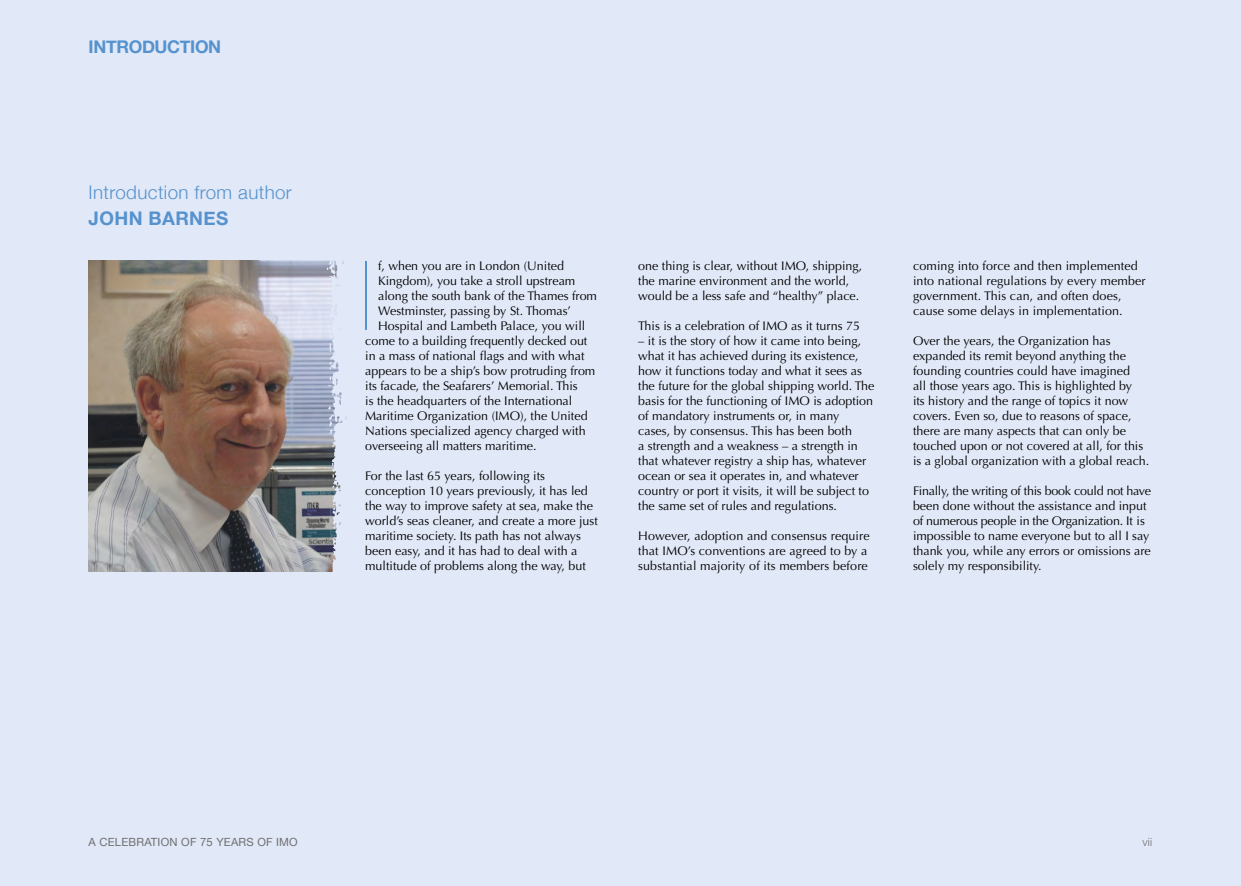
<style>
.page{position:relative;width:1241px;height:886px;background:#fff}
.page>*{position:absolute;margin:0;border:0;box-sizing:border-box;transform-origin:0 0}
.t1{font:200 96.5px "Helvetica Neue";color:#5592ce}
.t2{font:300 18.75px "Helvetica Neue";letter-spacing:.02em;color:#5592ce}
.t3{font:700 18.75px "Helvetica Neue";letter-spacing:.02em;color:#5592ce}
.t4{font:700 17.5px "Helvetica Neue";letter-spacing:-.02em;color:#5592ce}
.t5{font:12.5px/15px "Optima";color:#000}
.t6{font:11.25px "Helvetica Neue";letter-spacing:.02em;color:#706f6f}
.t7{font:300 11.25px "Helvetica Neue";color:#706f6f}
</style>
<div class="page">
<div style="left:0;top:0;width:1240px;height:886px;background:#e1e8f7"></div>
<img style="left:89px;top:260px;width:239px;height:311px">
<svg style="left:328px;top:261px;width:19px;height:311px"></svg>
<svg style="left:329px;top:334px;width:4px;height:18px"></svg>
<svg style="left:328px;top:406px;width:5px;height:28px"></svg>
<svg style="left:326px;top:260px;width:9px;height:14px"></svg>
<svg style="left:328px;top:376px;width:3px;height:10px"></svg>
<h3 class="t4" style="left:89px;top:33px;width:134px">INTRODUCTION</h3>
<h2 class="t2" style="left:89px;top:177px;width:205px">Introduction from author</h2>
<h2 class="t3" style="left:89px;top:203px;width:141px">JOHN BARNES</h2>
<h1 class="t1" style="left:360px;top:221px;width:14px">I</h1>
<p class="t5" style="left:378px;top:258px;width:187px">f, when you are in London (United</p>
<p class="t5" style="left:378px;top:273px;width:199px">Kingdom), you take a stroll upstream</p>
<p class="t5" style="left:378px;top:288px;width:220px">along the south bank of the Thames from</p>
<p class="t5" style="left:378px;top:303px;width:194px">Westminster, passing by St. Thomas’</p>
<p class="t5" style="left:378px;top:318px;width:209px">Hospital and Lambeth Palace, you will</p>
<p class="t5" style="left:365px;top:333px;width:224px">come to a building frequently decked out</p>
<p class="t5" style="left:365px;top:348px;width:221px">in a mass of national flags and with what</p>
<p class="t5" style="left:365px;top:363px;width:232px">appears to be a ship’s bow protruding from</p>
<p class="t5" style="left:365px;top:378px;width:214px">its facade, the Seafarers’ Memorial. This</p>
<p class="t5" style="left:365px;top:393px;width:209px">is the headquarters of the International</p>
<p class="t5" style="left:365px;top:408px;width:224px">Maritime Organization (IMO), the United</p>
<p class="t5" style="left:365px;top:423px;width:222px">Nations specialized agency charged with</p>
<p class="t5" style="left:365px;top:438px;width:173px">overseeing all matters maritime.</p>
<p class="t5" style="left:365px;top:468px;width:234px">For the last 65 years, following its conception 10 years previously, it has led the way to improve safety at sea, make the world’s seas cleaner, and create a more just maritime society. Its path has not always been easy, and it has had to deal with a multitude of problems along the way, but</p>
<p class="t5" style="left:638px;top:258px;width:225px">one thing is clear, without IMO, shipping, the marine environment and the world, would be a less safe and “healthy” place.</p>
<p class="t5" style="left:638px;top:318px;width:223px">This is a celebration of IMO as it turns 75</p>
<p class="t5" style="left:638px;top:333px;width:237px">– it is the story of how it came into being, what it has achieved during its existence, how it functions today and what it sees as the future for the global shipping world. The basis for the functioning of IMO is adoption of mandatory instruments or, in many cases, by consensus. This has been both<br>a strength and a weakness – a strength in that whatever registry a ship has, whatever ocean or sea it operates in, and whatever country or port it visits, it will be subject to the same set of rules and regulations.</p>
<p class="t5" style="left:638px;top:528px;width:233px">However, adoption and consensus require that IMO’s conventions are agreed to by a substantial majority of its members before</p>
<p class="t5" style="left:912px;top:258px;width:234px">coming into force and then implemented into national regulations by every member government. This can, and often does, cause some delays in implementation.</p>
<p class="t5" style="left:912px;top:333px;width:237px">Over the years, the Organization has expanded its remit beyond anything the founding countries could have imagined<br>all those years ago. This is highlighted by<br>its history and the range of topics it now covers. Even so, due to reasons of space, there are many aspects that can only be touched upon or not covered at all, for this is a global organization with a global reach.</p>
<p class="t5" style="left:912px;top:483px;width:239px">Finally, the writing of this book could not have been done without the assistance and input of numerous people in the Organization. It is impossible to name everyone but to all I say thank you, while any errors or omissions are solely my responsibility.</p>
<p class="t6" style="left:89px;top:834px;width:211px">A CELEBRATION OF 75 YEARS OF IMO</p>
<p class="t7" style="left:1142px;top:832px;width:11px">vii</p>
</div>
